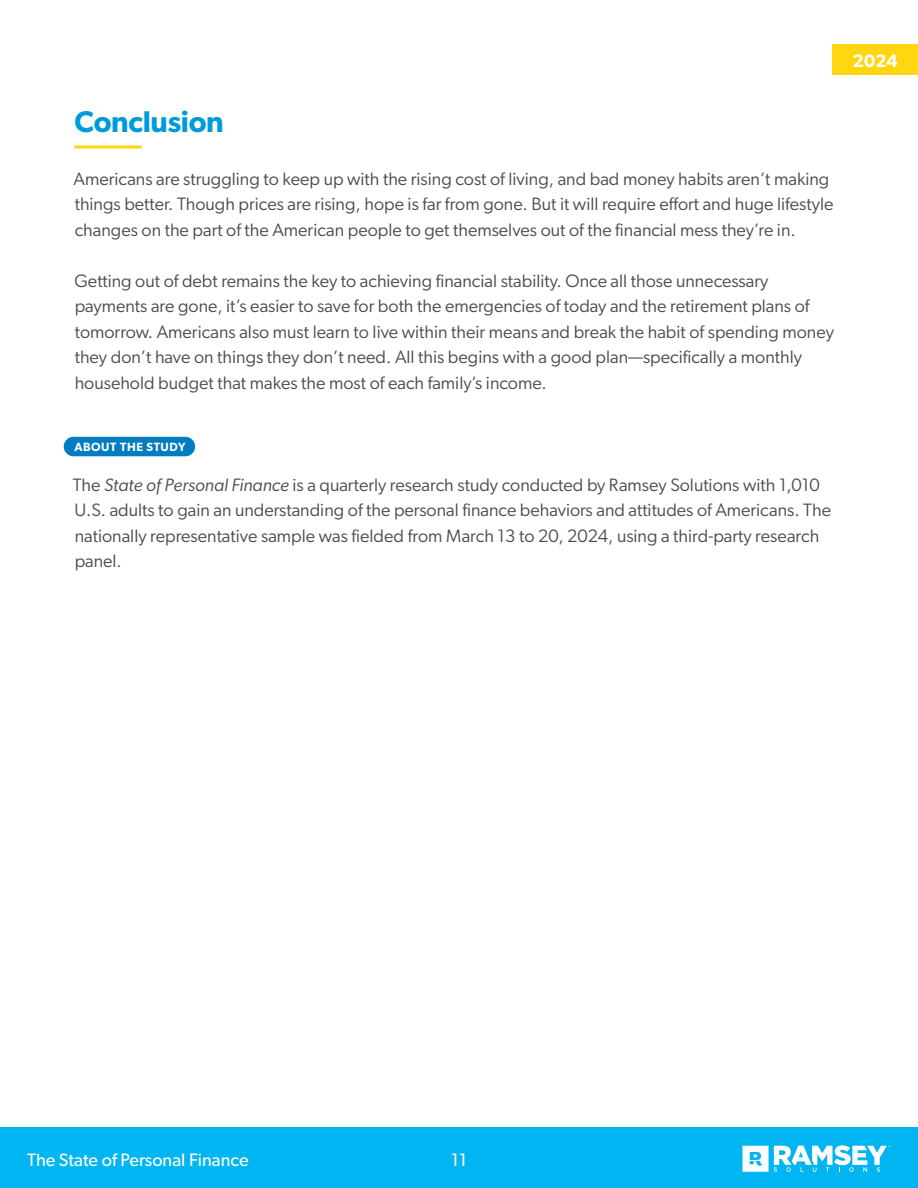
<style>
.page{position:relative;width:918px;height:1188px;background:#fff}
.page>*{position:absolute;margin:0;border:0;box-sizing:border-box;transform-origin:0 0}
.t1{font:600 30px "Gibson";letter-spacing:-.01em;color:#009adc}
.t2{font:18px/25.5px "Gibson";color:#4d4d4f}
.t3{font:18px "Gibson";color:#fff}
.t4{font:600 18px "Gibson";color:#fff}
.t5{font:600 12px "Gibson";letter-spacing:.05em;color:#fff}
.s1{font-style:italic}
</style>
<div class="page">
<div style="left:0;top:1127px;width:918px;height:61px;background:#00b5f1"></div>
<div style="left:833px;top:44px;width:85px;height:31px;background:#ffd60f"></div>
<svg style="left:742px;top:1145px;width:149px;height:26px"></svg>
<hr style="left:74px;top:145px;width:68px;height:3px;background:#ffd60f">
<div style="left:64px;top:437px;width:131px;height:19px;background:#007cc0;border-radius:10px"></div>
<h1 class="t1" style="left:75px;top:104px;width:151px">Conclusion</h1>
<p class="t2" style="left:74px;top:165px;width:761px">Americans are struggling to keep up with the rising cost of living, and bad money habits aren’t making things better. Though prices are rising, hope is far from gone. But it will require effort and huge lifestyle changes on the part of the American people to get themselves out of the financial mess they’re in.</p>
<p class="t2" style="left:75px;top:267px;width:761px">Getting out of debt remains the key to achieving financial stability. Once all those unnecessary payments are gone, it’s easier to save for both the emergencies of today and the retirement plans of tomorrow. Americans also must learn to live within their means and break the habit of spending money they don’t have on things they don’t need. All this begins with a good plan—specifically a monthly household budget that makes the most of each family’s income.</p>
<p class="t4" style="left:853px;top:50px;width:46px">2024</p>
<p class="t5" style="left:74px;top:440px;width:113px">ABOUT THE STUDY</p>
<p class="t2" style="left:73px;top:471px;width:760px">The <span class="s1">State of Personal Finance</span> is a quarterly research study conducted by Ramsey Solutions with 1,010<br>U.S. adults to gain an understanding of the personal finance behaviors and attitudes of Americans. The nationally representative sample was fielded from March 13 to 20, 2024, using a third-party research panel.</p>
<p class="t3" style="left:27px;top:1149px;width:223px">The State of Personal Finance</p>
<p class="t3" style="left:451px;top:1149px;width:17px">11</p>
</div>
